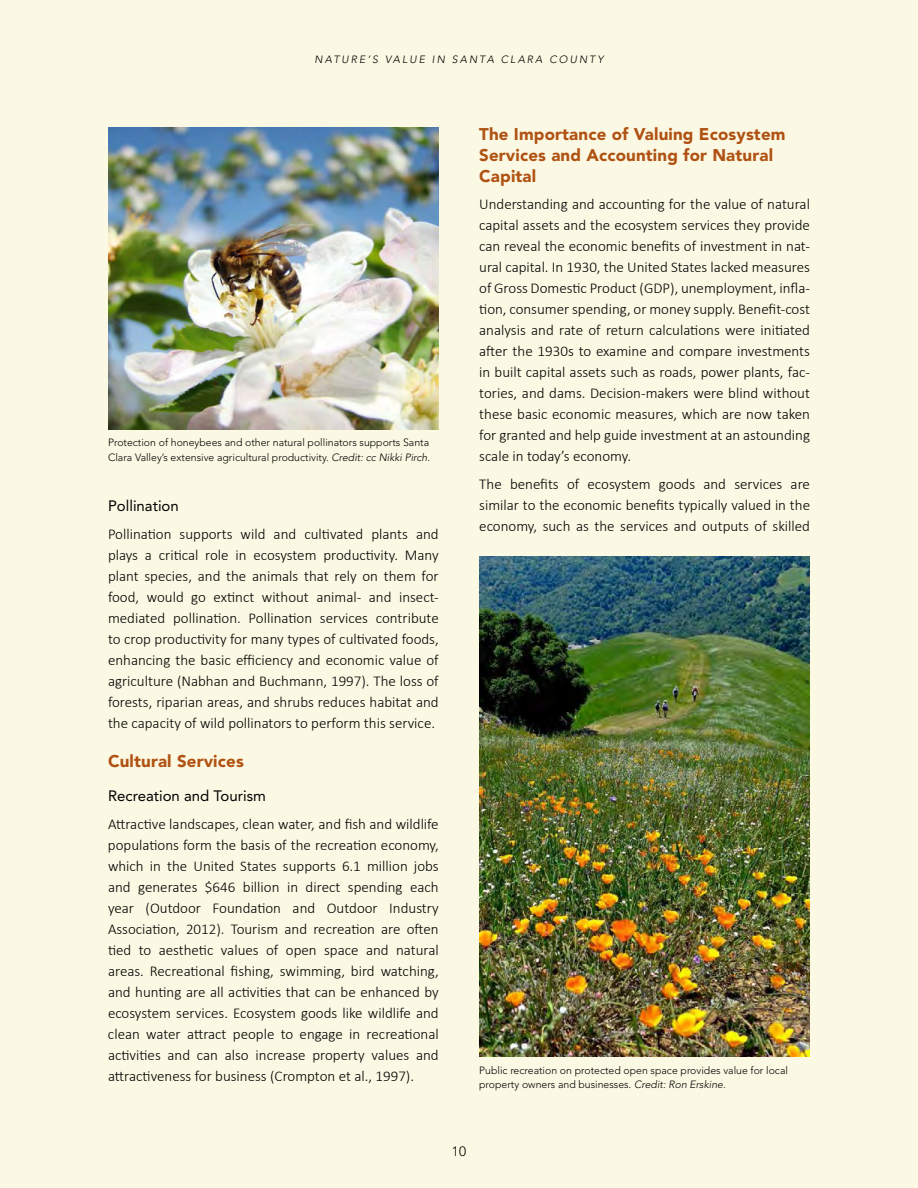
<style>
.page{position:relative;width:918px;height:1188px;background:#fbf9e3}
.page>*{position:absolute;margin:0;border:0;box-sizing:border-box;transform-origin:0 0}
.t1{font:900 16.8px/21px "Avenir";letter-spacing:.01em;color:#b05213}
.t2{font:300 15px/21px "Calibri";color:#000;text-align:justify}
.t3{font:15px "Avenir";color:#000}
.t4{font:300 13.5px "Avenir";color:#000}
.t5{font:300 10.5px/14.2px "Avenir";color:#000}
.t6{font:italic 300 10.5px "Avenir";letter-spacing:.2em;color:#000}
.s1{font-style:italic}
</style>
<div class="page">
<img style="left:479px;top:557px;width:331px;height:500px">
<img style="left:108px;top:127px;width:331px;height:303px">
<p class="t6" style="left:315px;top:53px;width:290px">NATURE’S VALUE IN SANTA CLARA COUNTY</p>
<p class="t5" style="left:108px;top:436px;width:324px">Protection of honeybees and other natural pollinators supports Santa<br>Clara Valley’s extensive agricultural productivity. <span class="s1">Credit: cc Nikki Pirch.</span></p>
<p class="t3" style="left:108px;top:497px;width:72px">Pollination</p>
<p class="t2" style="left:108px;top:523px;width:332px">Pollination supports wild and cultivated plants and plays a critical role in ecosystem productivity. Many plant species, and the animals that rely on them for food, would go extinct without animal- and insect&shy;mediated pollination. Pollination services contribute to crop productivity for many types of cultivated foods, enhancing the basic efficiency and economic value of agriculture (Nabhan and Buchmann, 1997). The loss of forests, riparian areas, and shrubs reduces habitat and the capacity of wild pollinators to perform this service.</p>
<p class="t1" style="left:108px;top:750px;width:137px">Cultural Services</p>
<p class="t3" style="left:108px;top:787px;width:159px">Recreation and Tourism</p>
<p class="t2" style="left:108px;top:812px;width:332px">Attractive landscapes, clean water, and fish and wildlife populations form the basis of the recreation economy, which in the United States supports 6.1 million jobs and generates $646 billion in direct spending each year (Outdoor Foundation and Outdoor Industry Association, 2012). Tourism and recreation are often tied to aesthetic values of open space and natural areas. Recreational fishing, swimming, bird watching, and hunting are all activities that can be enhanced by ecosystem services. Ecosystem goods like wildlife and clean water attract people to engage in recreational activities and can also increase property values and attractiveness for business (Crompton et al., 1997).</p>
<p class="t1" style="left:479px;top:124px;width:308px">The Importance of Valuing Ecosystem<br>Services and Accounting for Natural<br>Capital</p>
<p class="t2" style="left:479px;top:192px;width:332px">Understanding and accounting for the value of natural capital assets and the ecosystem services they provide can reveal the economic benefits of investment in nat&shy;ural capital. In 1930, the United States lacked measures of Gross Domestic Product (GDP), unemployment, infla&shy;tion, consumer spending, or money supply. Benefit-cost analysis and rate of return calculations were initiated after the 1930s to examine and compare investments in built capital assets such as roads, power plants, fac&shy;tories, and dams. Decision-makers were blind without these basic economic measures, which are now taken for granted and help guide investment at an astounding scale in today’s economy.</p>
<p class="t2" style="left:479px;top:472px;width:332px">The benefits of ecosystem goods and services are similar to the economic benefits typically valued in the economy, such as the services and outputs of skilled</p>
<p class="t5" style="left:479px;top:1063px;width:310px">Public recreation on protected open space provides value for local property owners and businesses. <span class="s1">Credit: Ron Erskine.</span></p>
<p class="t4" style="left:452px;top:1144px;width:16px">10</p>
</div>
